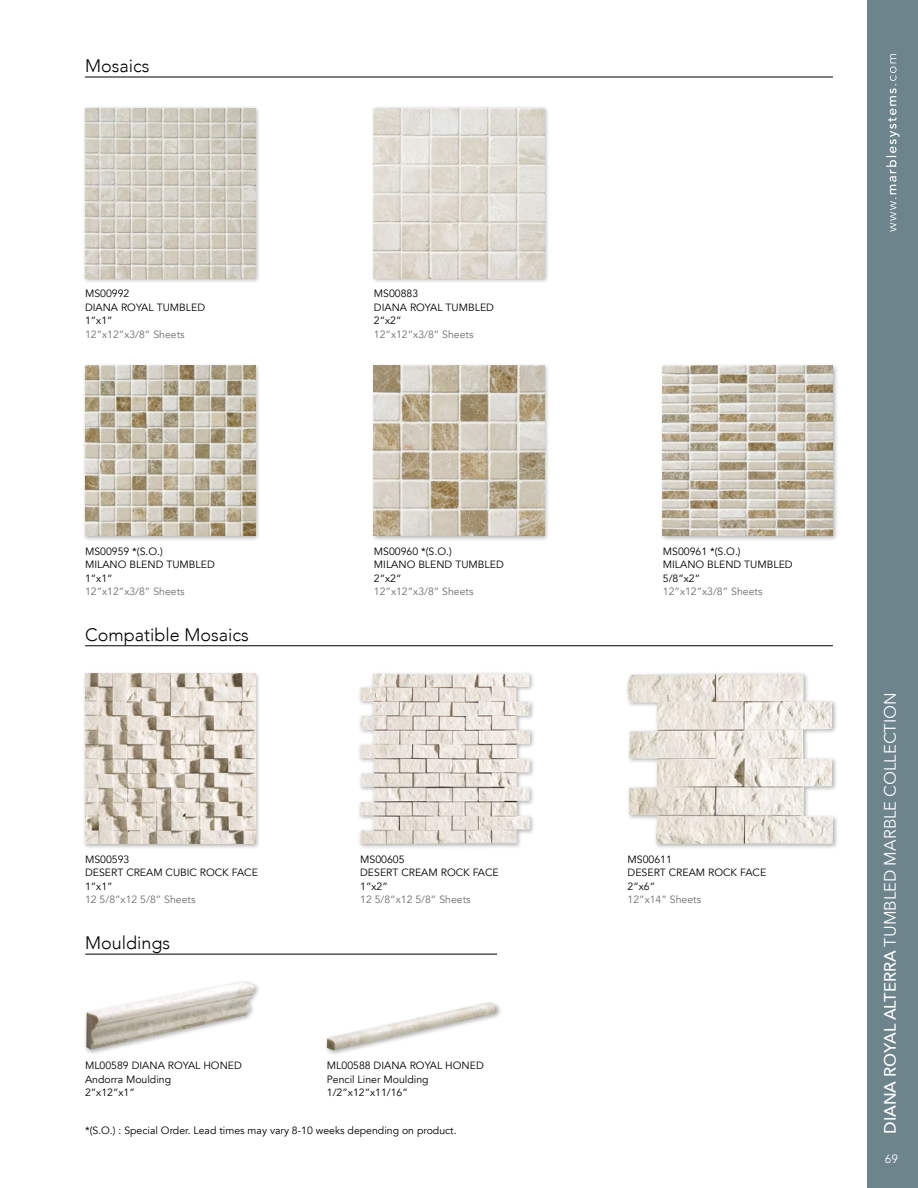
<style>
.page{position:relative;width:918px;height:1188px;background:#fff}
.page>*{position:absolute;margin:0;border:0;box-sizing:border-box;transform-origin:0 0}
.t1{font:300 18px "Avenir";color:#000}
.t2{font:16.5px "Avenir Next";color:#fff}
.t3{font:12px "Avenir";color:#fff}
.t4{font:10.5px/13.5px "Avenir";color:#000}
.t5{font:10.5px "Avenir";color:#6d6e71}
.s1{font-weight:500}
</style>
<div class="page">
<div style="left:868px;top:0;width:50px;height:1188px;background:#6d848d"></div>
<svg style="left:886px;top:54px;width:14px;height:178px"></svg>
<hr style="left:85px;top:77px;width:748px;height:1px;background:#000">
<hr style="left:85px;top:645px;width:748px;height:1px;background:#000">
<div style="left:83px;top:106px;width:177px;height:178px;background:#000;opacity:.3"></div>
<img style="left:85px;top:108px;width:170px;height:170px">
<div style="left:372px;top:106px;width:177px;height:178px;background:#000;opacity:.3"></div>
<img style="left:374px;top:108px;width:170px;height:170px">
<div style="left:83px;top:363px;width:177px;height:178px;background:#000;opacity:.3"></div>
<img style="left:85px;top:365px;width:170px;height:170px">
<div style="left:372px;top:363px;width:177px;height:178px;background:#000;opacity:.3"></div>
<img style="left:374px;top:365px;width:170px;height:170px">
<div style="left:661px;top:363px;width:177px;height:178px;background:#000;opacity:.3"></div>
<img style="left:663px;top:365px;width:170px;height:170px">
<div style="left:83px;top:671px;width:177px;height:178px;background:#000;opacity:.3"></div>
<img style="left:85px;top:674px;width:170px;height:170px">
<div style="left:358px;top:671px;width:178px;height:178px;background:#000;opacity:.3"></div>
<img style="left:360px;top:674px;width:118px;height:99px">
<div style="left:625px;top:671px;width:213px;height:178px;background:#000;opacity:.3"></div>
<img style="left:628px;top:674px;width:118px;height:113px">
<hr style="left:85px;top:954px;width:412px;height:1px;background:#000">
<div style="left:84px;top:980px;width:177px;height:75px;background:#000;opacity:.3"></div>
<img style="left:143px;top:982px;width:99px;height:19px">
<div style="left:325px;top:1000px;width:177px;height:56px;background:#000;opacity:.3"></div>
<img style="left:416px;top:1002px;width:72px;height:16px">
<h1 class="t1" style="left:85px;top:55px;width:66px">Mosaics</h1>
<p class="t4" style="left:85px;top:287px;width:122px">MS00992<br>DIANA ROYAL TUMBLED<br>1”x1”</p>
<p class="t5" style="left:85px;top:328px;width:101px">12”x12”x3/8” Sheets</p>
<p class="t4" style="left:85px;top:544px;width:131px">MS00959 *(S.O.)<br>MILANO BLEND TUMBLED<br>1”x1”</p>
<p class="t5" style="left:85px;top:585px;width:101px">12”x12”x3/8” Sheets</p>
<h1 class="t1" style="left:85px;top:624px;width:165px">Compatible Mosaics</h1>
<p class="t4" style="left:85px;top:853px;width:174px">MS00593<br>DESERT CREAM CUBIC ROCK FACE<br>1”x1”</p>
<p class="t5" style="left:85px;top:894px;width:112px">12 5/8”x12 5/8” Sheets</p>
<h1 class="t1" style="left:85px;top:932px;width:87px">Mouldings</h1>
<p class="t4" style="left:374px;top:287px;width:122px">MS00883<br>DIANA ROYAL TUMBLED<br>2”x2”</p>
<p class="t5" style="left:374px;top:328px;width:101px">12”x12”x3/8” Sheets</p>
<p class="t4" style="left:374px;top:544px;width:131px">MS00960 *(S.O.)<br>MILANO BLEND TUMBLED<br>2”x2”</p>
<p class="t5" style="left:374px;top:585px;width:101px">12”x12”x3/8” Sheets</p>
<p class="t4" style="left:360px;top:853px;width:140px">MS00605<br>DESERT CREAM ROCK FACE<br>1”x2”</p>
<p class="t5" style="left:360px;top:894px;width:112px">12 5/8”x12 5/8” Sheets</p>
<p class="t4" style="left:85px;top:1059px;width:158px">ML00589 DIANA ROYAL HONED<br>Andorra Moulding<br>2”x12”x1”</p>
<p class="t4" style="left:327px;top:1059px;width:158px">ML00588 DIANA ROYAL HONED<br>Pencil Liner Moulding<br>1/2”x12”x11/16”</p>
<p class="t4" style="left:85px;top:1124px;width:373px">*(S.O.) : Special Order. Lead times may vary 8-10 weeks depending on product.</p>
<p class="t4" style="left:663px;top:544px;width:131px">MS00961 *(S.O.)<br>MILANO BLEND TUMBLED<br>5/8”x2”</p>
<p class="t5" style="left:663px;top:585px;width:101px">12”x12”x3/8” Sheets</p>
<p class="t4" style="left:628px;top:853px;width:140px">MS00611<br>DESERT CREAM ROCK FACE<br>2”x6”</p>
<p class="t5" style="left:628px;top:894px;width:75px">12”x14” Sheets</p>
<h2 class="t2" style="left:876px;top:1134px;width:443px;rotate:-90deg"><span class="s1">DIANA ROYAL ALTERRA</span> TUMBLED MARBLE COLLECTION</h2>
<p class="t3" style="left:885px;top:1152px;width:15px">69</p>
</div>
